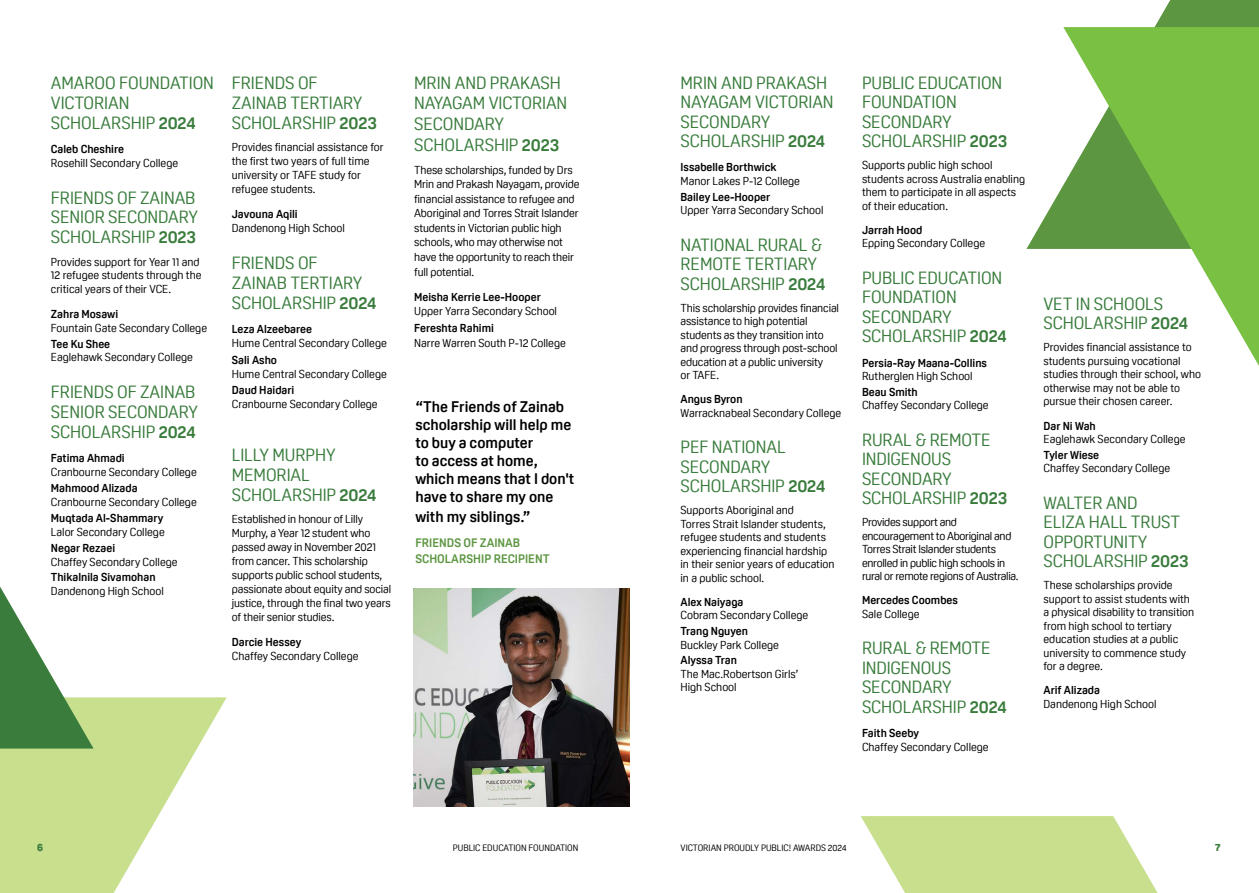
<style>
.page{position:relative;width:1259px;height:893px;background:#fff}
.page>*{position:absolute;margin:0;border:0;box-sizing:border-box;transform-origin:0 0}
.t1{font:17.25px/19.5px "Oscine";letter-spacing:-.005em;color:#397c3c}
.t2{font:700 15px/18px "Oscine";color:#000}
.t3{font:700 12px/16.5px "Oscine";color:#5c9641}
.t4{font:11.25px/13.5px "Oscine";color:#000}
.t5{font:700 11.25px "Oscine";color:#000}
.t6{font:11.25px/13.5px "Oscine";letter-spacing:-.025em;color:#000}
.t7{font:800 10.5px "Oscine";color:#397c3c}
.t8{font:9px "Oscine";color:#000}
.s1{font-weight:700}
</style>
<div class="page">
<svg style="left:0;top:586px;width:227px;height:307px"></svg>
<img style="left:414px;top:589px;width:215px;height:217px">
<svg style="left:1026px;top:0;width:233px;height:249px"></svg>
<svg style="left:1063px;top:27px;width:196px;height:339px;fill:#7ac143"></svg>
<svg style="left:861px;top:816px;width:297px;height:77px;background:#d0e39e"></svg>
<h1 class="t1" style="left:51px;top:73px;width:165px">AMAROO FOUNDATION<br>VICTORIAN<br>SCHOLARSHIP <span class="s1">2024</span></h1>
<p class="t5" style="left:51px;top:143px;width:75px">Caleb Cheshire</p>
<p class="t4" style="left:51px;top:156px;width:129px">Rosehill Secondary College</p>
<h1 class="t1" style="left:51px;top:188px;width:149px">FRIENDS OF ZAINAB<br>SENIOR SECONDARY<br>SCHOLARSHIP <span class="s1">2023</span></h1>
<p class="t4" style="left:51px;top:255px;width:152px">Provides support for Year 11 and<br>12 refugee students through the critical years of their VCE.</p>
<p class="t5" style="left:51px;top:307px;width:69px">Zahra Mosawi</p>
<p class="t4" style="left:51px;top:321px;width:158px">Fountain Gate Secondary College</p>
<p class="t5" style="left:51px;top:337px;width:61px">Tee Ku Shee</p>
<p class="t4" style="left:51px;top:351px;width:143px">Eaglehawk Secondary College</p>
<h1 class="t1" style="left:51px;top:382px;width:149px">FRIENDS OF ZAINAB<br>SENIOR SECONDARY<br>SCHOLARSHIP <span class="s1">2024</span></h1>
<p class="t5" style="left:51px;top:452px;width:75px">Fatima Ahmadi</p>
<p class="t4" style="left:51px;top:465px;width:147px">Cranbourne Secondary College</p>
<p class="t5" style="left:51px;top:482px;width:88px">Mahmood Alizada</p>
<p class="t4" style="left:51px;top:495px;width:147px">Cranbourne Secondary College</p>
<p class="t5" style="left:51px;top:512px;width:114px">Muqtada Al-Shammary</p>
<p class="t4" style="left:51px;top:525px;width:115px">Lalor Secondary College</p>
<p class="t5" style="left:51px;top:541px;width:66px">Negar Rezaei</p>
<p class="t4" style="left:51px;top:555px;width:128px">Chaffey Secondary College</p>
<p class="t5" style="left:51px;top:571px;width:106px">Thikalnila Sivamohan</p>
<p class="t4" style="left:51px;top:585px;width:114px">Dandenong High School</p>
<h1 class="t1" style="left:232px;top:73px;width:147px;line-height:20px">FRIENDS OF<br>ZAINAB TERTIARY<br>SCHOLARSHIP <span class="s1">2023</span></h1>
<p class="t4" style="left:232px;top:140px;width:153px;line-height:14px">Provides financial assistance for the first two years of full time university or TAFE study for refugee students.</p>
<p class="t5" style="left:232px;top:208px;width:67px">Javouna Aqili</p>
<p class="t4" style="left:232px;top:221px;width:114px">Dandenong High School</p>
<h1 class="t1" style="left:232px;top:253px;width:146px;line-height:20px">FRIENDS OF<br>ZAINAB TERTIARY<br>SCHOLARSHIP <span class="s1">2024</span></h1>
<p class="t5" style="left:232px;top:323px;width:82px">Leza Alzeebaree</p>
<p class="t4" style="left:232px;top:337px;width:156px">Hume Central Secondary College</p>
<p class="t5" style="left:232px;top:353px;width:47px">Sali Asho</p>
<p class="t4" style="left:232px;top:367px;width:156px">Hume Central Secondary College</p>
<p class="t5" style="left:232px;top:383px;width:64px">Daud Haidari</p>
<p class="t4" style="left:232px;top:397px;width:147px">Cranbourne Secondary College</p>
<h1 class="t1" style="left:232px;top:445px;width:146px;line-height:20px">LILLY MURPHY<br>MEMORIAL<br>SCHOLARSHIP <span class="s1">2024</span></h1>
<p class="t4" style="left:232px;top:512px;width:161px;line-height:14px">Established in honour of Lilly<br>Murphy, a Year 12 student who passed away in November 2021 from cancer. This scholarship supports public school students, passionate about equity and social justice, through the final two years of their senior studies.</p>
<p class="t5" style="left:232px;top:635px;width:71px">Darcie Hessey</p>
<p class="t4" style="left:232px;top:649px;width:128px">Chaffey Secondary College</p>
<h1 class="t1" style="left:414px;top:72px;width:155px;line-height:20.5px">MRIN AND PRAKASH<br>NAYAGAM VICTORIAN<br>SECONDARY<br>SCHOLARSHIP <span class="s1">2023</span></h1>
<p class="t4" style="left:414px;top:162px;width:167px;line-height:14.5px">These scholarships, funded by Drs<br>Mrin and Prakash Nayagam, provide financial assistance to refugee and<br>Aboriginal and Torres Strait Islander students in Victorian public high schools, who may otherwise not have the opportunity to reach their full potential.</p>
<p class="t5" style="left:414px;top:290px;width:128px">Meisha Kerrie Lee-Hooper</p>
<p class="t4" style="left:414px;top:305px;width:144px">Upper Yarra Secondary School</p>
<p class="t5" style="left:414px;top:322px;width:81px">Fereshta Rahimi</p>
<p class="t4" style="left:414px;top:336px;width:153px">Narre Warren South P-12 College</p>
<h2 class="t2" style="left:415px;top:398px;width:160px">“The Friends of Zainab scholarship will help me to buy a computer<br>to access at home, which means that I don't have to share my one</h2>
<h2 class="t2" style="left:415px;top:508px;width:117px">with my siblings.”</h2>
<p class="t3" style="left:415px;top:534px;width:136px">FRIENDS OF ZAINAB<br>SCHOLARSHIP RECIPIENT</p>
<h1 class="t1" style="left:680px;top:73px;width:155px">MRIN AND PRAKASH<br>NAYAGAM VICTORIAN<br>SECONDARY<br>SCHOLARSHIP <span class="s1">2024</span></h1>
<p class="t5" style="left:680px;top:161px;width:97px">Issabelle Borthwick</p>
<p class="t4" style="left:680px;top:174px;width:121px">Manor Lakes P-12 College</p>
<p class="t5" style="left:680px;top:190px;width:91px">Bailey Lee-Hooper</p>
<p class="t4" style="left:680px;top:203px;width:144px">Upper Yarra Secondary School</p>
<h1 class="t1" style="left:680px;top:235px;width:146px">NATIONAL RURAL &amp;<br>REMOTE TERTIARY<br>SCHOLARSHIP <span class="s1">2024</span></h1>
<p class="t4" style="left:680px;top:301px;width:160px">This scholarship provides financial assistance to high potential students as they transition into and progress through post-school education at a public university<br>or TAFE.</p>
<p class="t5" style="left:680px;top:393px;width:64px">Angus Byron</p>
<p class="t4" style="left:680px;top:406px;width:162px">Warracknabeal Secondary College</p>
<h1 class="t1" style="left:680px;top:437px;width:146px">PEF NATIONAL<br>SECONDARY<br>SCHOLARSHIP <span class="s1">2024</span></h1>
<p class="t4" style="left:680px;top:504px;width:155px">Supports Aboriginal and<br>Torres Strait Islander students, refugee students and students experiencing financial hardship in their senior years of education in a public school.</p>
<p class="t5" style="left:680px;top:596px;width:64px">Alex Naiyaga</p>
<p class="t4" style="left:680px;top:609px;width:129px">Cobram Secondary College</p>
<p class="t5" style="left:680px;top:625px;width:69px">Trang Nguyen</p>
<p class="t4" style="left:680px;top:638px;width:100px">Buckley Park College</p>
<p class="t5" style="left:680px;top:654px;width:58px">Alyssa Tran</p>
<p class="t4" style="left:680px;top:667px;width:120px">The Mac.Robertson Girls’<br>High School</p>
<h1 class="t1" style="left:862px;top:73px;width:147px">PUBLIC EDUCATION<br>FOUNDATION<br>SECONDARY<br>SCHOLARSHIP <span class="s1">2023</span></h1>
<p class="t4" style="left:862px;top:159px;width:165px">Supports public high school students across Australia enabling them to participate in all aspects of their education.</p>
<p class="t5" style="left:862px;top:224px;width:62px">Jarrah Hood</p>
<p class="t4" style="left:862px;top:237px;width:125px">Epping Secondary College</p>
<h1 class="t1" style="left:862px;top:268px;width:146px">PUBLIC EDUCATION<br>FOUNDATION<br>SECONDARY<br>SCHOLARSHIP <span class="s1">2024</span></h1>
<p class="t5" style="left:862px;top:356px;width:126px">Persia-Ray Maana-Collins</p>
<p class="t4" style="left:862px;top:369px;width:112px">Rutherglen High School</p>
<p class="t5" style="left:862px;top:385px;width:57px">Beau Smith</p>
<p class="t4" style="left:862px;top:399px;width:128px">Chaffey Secondary College</p>
<h1 class="t1" style="left:862px;top:430px;width:147px">RURAL &amp; REMOTE<br>INDIGENOUS<br>SECONDARY<br>SCHOLARSHIP <span class="s1">2023</span></h1>
<p class="t6" style="left:862px;top:516px;width:158px">Provides support and encouragement to Aboriginal and<br>Torres Strait Islander students enrolled in public high schools in rural or remote regions of Australia.</p>
<p class="t5" style="left:862px;top:594px;width:97px">Mercedes Coombes</p>
<p class="t4" style="left:862px;top:607px;width:59px">Sale College</p>
<h1 class="t1" style="left:862px;top:639px;width:146px">RURAL &amp; REMOTE<br>INDIGENOUS<br>SECONDARY<br>SCHOLARSHIP <span class="s1">2024</span></h1>
<p class="t5" style="left:862px;top:727px;width:59px">Faith Seeby</p>
<p class="t4" style="left:862px;top:740px;width:128px">Chaffey Secondary College</p>
<h1 class="t1" style="left:1043px;top:294px;width:146px">VET IN SCHOOLS<br>SCHOLARSHIP <span class="s1">2024</span></h1>
<p class="t4" style="left:1043px;top:341px;width:159px">Provides financial assistance to students pursuing vocational studies through their school, who otherwise may not be able to pursue their chosen career.</p>
<p class="t5" style="left:1043px;top:419px;width:54px">Dar Ni Wah</p>
<p class="t4" style="left:1043px;top:432px;width:143px">Eaglehawk Secondary College</p>
<p class="t5" style="left:1043px;top:448px;width:57px">Tyler Wiese</p>
<p class="t4" style="left:1043px;top:461px;width:128px">Chaffey Secondary College</p>
<h1 class="t1" style="left:1043px;top:493px;width:147px">WALTER AND<br>ELIZA HALL TRUST<br>OPPORTUNITY<br>SCHOLARSHIP <span class="s1">2023</span></h1>
<p class="t4" style="left:1043px;top:578px;width:152px">These scholarships provide support to assist students with a physical disability to transition from high school to tertiary education studies at a public university to commence study for a degree.</p>
<p class="t5" style="left:1043px;top:684px;width:58px">Arif Alizada</p>
<p class="t4" style="left:1043px;top:697px;width:114px">Dandenong High School</p>
<p class="t7" style="left:37px;top:841px;width:7px">6</p>
<p class="t7" style="left:1215px;top:841px;width:7px">7</p>
<p class="t8" style="left:453px;top:842px;width:127px">PUBLIC EDUCATION FOUNDATION</p>
<p class="t8" style="left:680px;top:842px;width:168px">VICTORIAN PROUDLY PUBLIC! AWARDS 2024</p>
</div>
